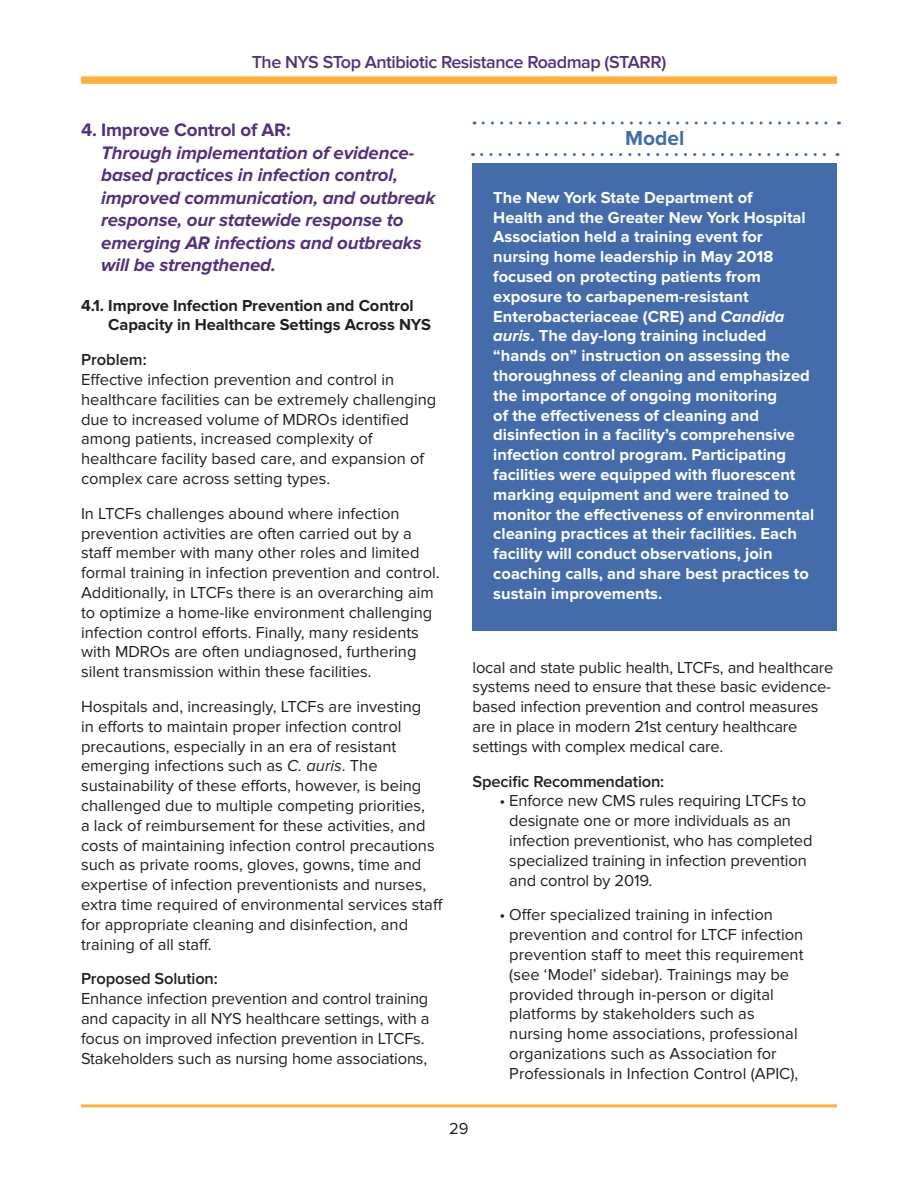
<style>
.page{position:relative;width:918px;height:1188px;background:#fff}
.page>*{position:absolute;margin:0;border:0;box-sizing:border-box;transform-origin:0 0}
.t1{font:700 21px "Proxima Nova";color:#446caa}
.t2{font:italic 700 18.75px/22.5px "Proxima Nova";letter-spacing:-.01em;color:#553177}
.t3{font:700 18.75px "Proxima Nova";letter-spacing:-.01em;color:#553177}
.t4{font:600 18px "Proxima Nova";letter-spacing:-.025em;color:#553177}
.t5{font:16.5px/19.8px "Proxima Nova";color:#231f20}
.t6{font:700 16.5px/19.8px "Proxima Nova";color:#fff}
.t7{font:700 16.5px/19.8px "Proxima Nova";letter-spacing:-.005em;color:#231f20}
.t8{font:600 16.5px "Proxima Nova";letter-spacing:-.01em;color:#231f20}
.s1{font-style:italic}
</style>
<div class="page">
<div style="left:81px;top:76px;width:756px;height:8px;background:#fbb03f"></div>
<hr style="left:81px;top:1104px;width:756px;height:3px;background:#fbb03f">
<div style="left:472px;top:163px;width:365px;height:468px;background:#446caa"></div>
<svg style="left:483px;top:122px;width:356px;height:2px"></svg>
<svg style="left:482px;top:153px;width:356px;height:3px"></svg>
<p class="t4" style="left:252px;top:52px;width:416px">The NYS STop Antibiotic Resistance Roadmap (STARR)</p>
<p class="t3" style="left:81px;top:119px;width:211px">4. Improve Control of AR:</p>
<p class="t2" style="left:101px;top:142px;width:336px">Through implementation of evidence&shy;based practices in infection control, improved communication, and outbreak response, our statewide response to emerging AR infections and outbreaks will be strengthened.</p>
<p class="t7" style="left:108px;top:296px;width:324px;text-indent:-27px">4.1. Improve Infection Prevention and Control<br>Capacity in Healthcare Settings Across NYS</p>
<p class="t8" style="left:81px;top:350px;width:67px">Problem:</p>
<p class="t5" style="left:81px;top:370px;width:357px">Effective infection prevention and control in healthcare facilities can be extremely challenging due to increased volume of MDROs identified among patients, increased complexity of healthcare facility based care, and expansion of complex care across setting types.</p>
<p class="t5" style="left:81px;top:504px;width:360px">In LTCFs challenges abound where infection prevention activities are often carried out by a staff member with many other roles and limited formal training in infection prevention and control.<br>Additionally, in LTCFs there is an overarching aim to optimize a home-like environment challenging infection control efforts. Finally, many residents with MDROs are often undiagnosed, furthering silent transmission within these facilities.</p>
<p class="t5" style="left:81px;top:697px;width:364px">Hospitals and, increasingly, LTCFs are investing<br>in efforts to maintain proper infection control precautions, especially in an era of resistant emerging infections such as <span class="s1">C. auris</span>. The sustainability of these efforts, however, is being challenged due to multiple competing priorities,<br>a lack of reimbursement for these activities, and costs of maintaining infection control precautions such as private rooms, gloves, gowns, time and expertise of infection preventionists and nurses, extra time required of environmental services staff for appropriate cleaning and disinfection, and training of all staff.</p>
<p class="t8" style="left:81px;top:969px;width:138px">Proposed Solution:</p>
<p class="t5" style="left:81px;top:989px;width:350px">Enhance infection prevention and control training and capacity in all NYS healthcare settings, with a focus on improved infection prevention in LTCFs.<br>Stakeholders such as nursing home associations,</p>
<p class="t1" style="left:625px;top:126px;width:61px">Model</p>
<p class="t6" style="left:493px;top:188px;width:323px">The New York State Department of<br>Health and the Greater New York Hospital Association held a training event for nursing home leadership in May 2018 focused on protecting patients from exposure to carbapenem-resistant Enterobacteriaceae (CRE) and <span class="s1">Candida auris</span>. The day-long training included “hands on” instruction on assessing the thoroughness of cleaning and emphasized the importance of ongoing monitoring<br>of the effectiveness of cleaning and disinfection in a facility’s comprehensive infection control program. Participating facilities were equipped with fluorescent marking equipment and were trained to monitor the effectiveness of environmental cleaning practices at their facilities. Each facility will conduct observations, join coaching calls, and share best practices to sustain improvements.</p>
<p class="t5" style="left:472px;top:658px;width:362px">local and state public health, LTCFs, and healthcare systems need to ensure that these basic evidence&shy;based infection prevention and control measures are in place in modern 21st century healthcare settings with complex medical care.</p>
<p class="t8" style="left:472px;top:772px;width:193px">Specific Recommendation:</p>
<p class="t5" style="left:509px;top:791px;width:305px;text-indent:-10px">• Enforce new CMS rules requiring LTCFs to designate one or more individuals as an infection preventionist, who has completed specialized training in infection prevention and control by 2019.</p>
<p class="t5" style="left:509px;top:905px;width:296px;text-indent:-10px">• Offer specialized training in infection prevention and control for LTCF infection prevention staff to meet this requirement (see ‘Model’ sidebar). Trainings may be provided through in-person or digital platforms by stakeholders such as nursing home associations, professional organizations such as Association for Professionals in Infection Control (APIC),</p>
<p class="t5" style="left:449px;top:1119px;width:21px">29</p>
</div>
